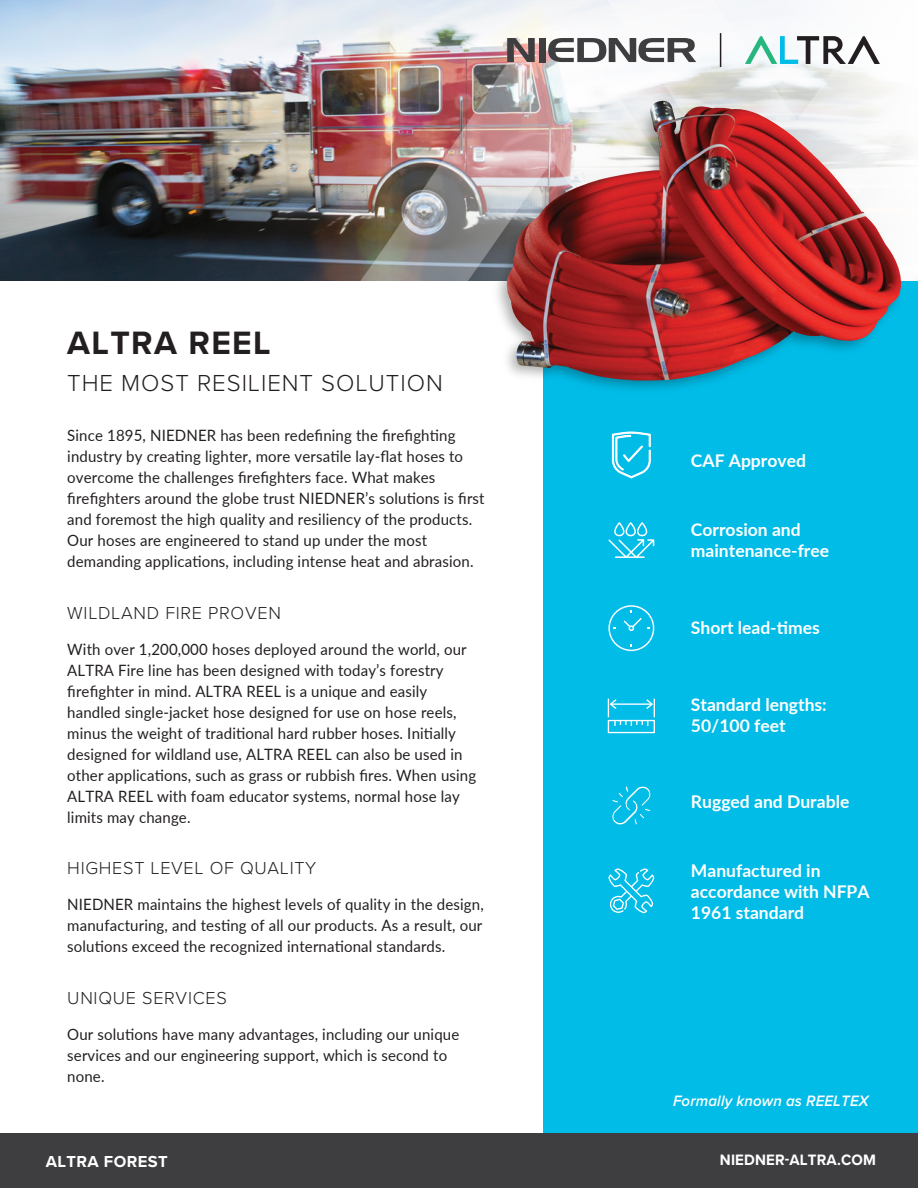
<style>
.page{position:relative;width:918px;height:1188px;background:#fff}
.page>*{position:absolute;margin:0;border:0;box-sizing:border-box;transform-origin:0 0}
.t1{font:700 33.6px "Proxima Nova";letter-spacing:.04em;color:#231f20}
.t2{font:300 24px "Proxima Nova";letter-spacing:.04em;color:#231f20}
.t3{font:300 18px "Proxima Nova";letter-spacing:.04em;color:#231f20}
.t4{font:700 17.55px/21px "Lato";color:#fff}
.t5{font:700 16.5px "Proxima Nova";letter-spacing:.025em;color:#fff}
.t6{font:15.6px/21px "Lato";letter-spacing:.01em;color:#231f20;scale:.96 1}
.t7{font:italic 600 15.6px "Proxima Nova";letter-spacing:.01em;color:#fff;scale:.96 1}
.t8{font:700 15.6px "Proxima Nova";letter-spacing:.01em;color:#fff;scale:.96 1}
</style>
<div class="page">
<div style="left:543px;top:276px;width:375px;height:912px;background:#00bce7"></div>
<img style="left:0;top:0;width:361px;height:280px">
<img style="left:269px;top:20px;width:245px;height:260px">
<svg style="left:514px;top:0;width:375px;height:90px"></svg>
<div style="left:0;top:1134px;width:918px;height:54px;background:#3e3d3f"></div>
<svg style="left:608px;top:522px;width:46px;height:36px"></svg>
<div style="left:608px;top:720px;width:47px;height:13px;border:1px solid #fff"></div>
<svg style="left:608px;top:698px;width:47px;height:28px"></svg>
<svg style="left:608px;top:605px;width:46px;height:46px"></svg>
<img style="left:463px;top:90px;width:455px;height:300px">
<img style="left:507px;top:101px;width:397px;height:280px">
<svg style="left:507px;top:38px;width:28px;height:24px"></svg>
<div style="left:539px;top:38px;width:7px;height:24px;background:#3e3d3f"></div>
<svg style="left:548px;top:38px;width:148px;height:24px"></svg>
<hr style="left:720px;top:33px;width:1px;height:34px;background:#231f20">
<svg style="left:745px;top:36px;width:135px;height:28px"></svg>
<svg style="left:612px;top:786px;width:39px;height:39px"></svg>
<svg style="left:612px;top:432px;width:39px;height:46px"></svg>
<svg style="left:608px;top:868px;width:46px;height:45px"></svg>
<h1 class="t1" style="left:67px;top:318px;width:205px">ALTRA REEL</h1>
<h2 class="t2" style="left:67px;top:365px;width:377px">THE MOST RESILIENT SOLUTION</h2>
<p class="t6" style="left:67px;top:424px;width:436px">Since 1895, NIEDNER has been redefining the firefighting industry by creating lighter, more versatile lay-flat hoses to overcome the challenges firefighters face. What makes firefighters around the globe trust NIEDNER’s solutions is first and foremost the high quality and resiliency of the products.<br>Our hoses are engineered to stand up under the most demanding applications, including intense heat and abrasion.</p>
<p class="t3" style="left:67px;top:599px;width:215px">WILDLAND FIRE PROVEN</p>
<p class="t6" style="left:67px;top:638px;width:427px">With over 1,200,000 hoses deployed around the world, our ALTRA Fire line has been designed with today’s forestry firefighter in mind. ALTRA REEL is a unique and easily handled single-jacket hose designed for use on hose reels, minus the weight of traditional hard rubber hoses. Initially designed for wildland use, ALTRA REEL can also be used in other applications, such as grass or rubbish fires. When using ALTRA REEL with foam educator systems, normal hose lay limits may change.</p>
<p class="t3" style="left:67px;top:855px;width:251px">HIGHEST LEVEL OF QUALITY</p>
<p class="t6" style="left:67px;top:894px;width:435px;text-align:justify">NIEDNER maintains the highest levels of quality in the design, manufacturing, and testing of all our products. As a result, our solutions exceed the recognized international standards.</p>
<p class="t3" style="left:67px;top:985px;width:161px">UNIQUE SERVICES</p>
<p class="t6" style="left:67px;top:1023px;width:410px">Our solutions have many advantages, including our unique services and our engineering support, which is second to none.</p>
<p class="t4" style="left:691px;top:450px;width:117px">CAF Approved</p>
<p class="t4" style="left:691px;top:518px;width:140px">Corrosion and maintenance-free</p>
<p class="t4" style="left:691px;top:616px;width:130px">Short lead-times</p>
<p class="t4" style="left:691px;top:693px;width:137px">Standard lengths:<br>50/100 feet</p>
<p class="t4" style="left:691px;top:791px;width:160px">Rugged and Durable</p>
<p class="t4" style="left:691px;top:860px;width:180px">Manufactured in accordance with NFPA<br>1961 standard</p>
<p class="t7" style="left:673px;top:1092px;width:205px">Formally known as REELTEX</p>
<p class="t5" style="left:46px;top:1149px;width:123px">ALTRA FOREST</p>
<p class="t8" style="left:720px;top:1148px;width:164px">NIEDNER-ALTRA.COM</p>
</div>
